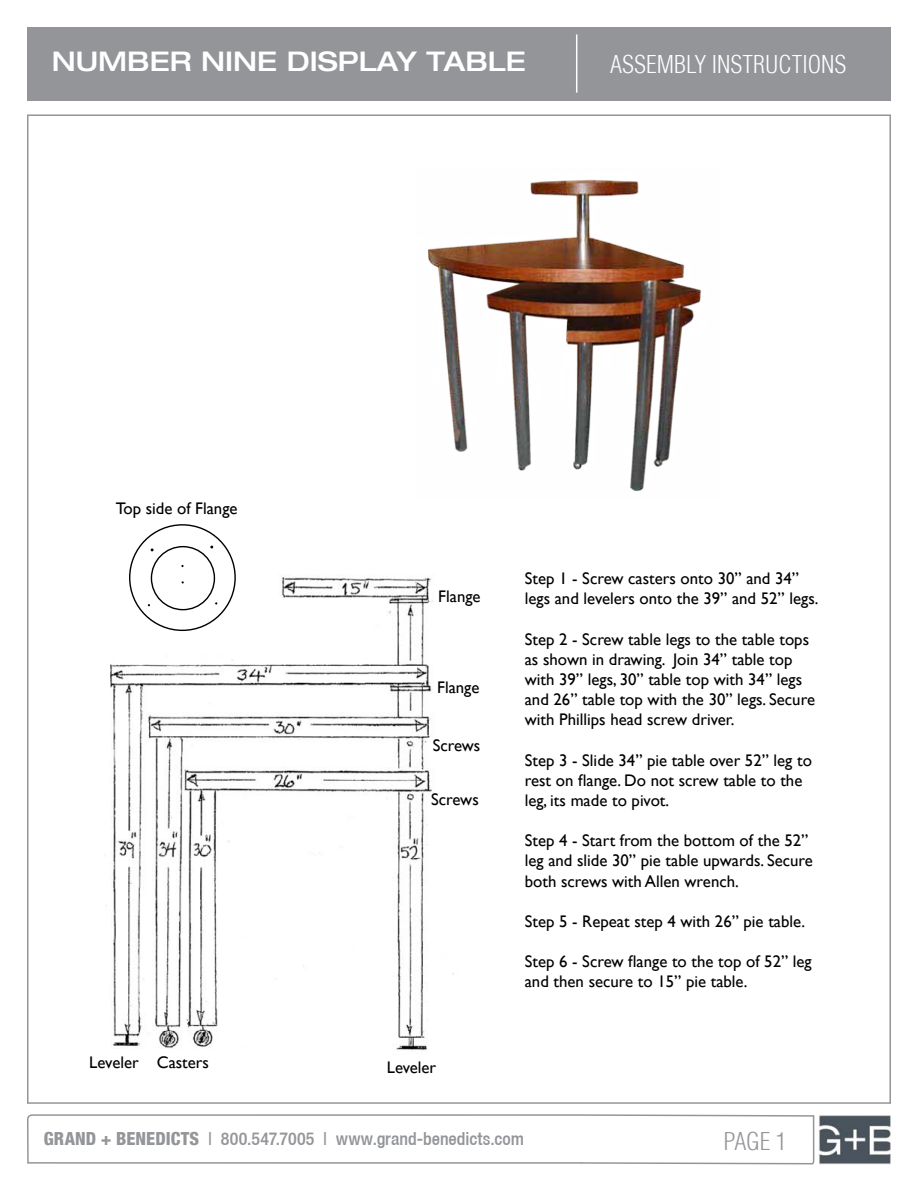
<style>
.page{position:relative;width:918px;height:1188px;background:#fff}
.page>*{position:absolute;margin:0;border:0;box-sizing:border-box;transform-origin:0 0}
.t1{font:500 expanded 27px "Helvetica 63";color:#fff}
.t2{font:300 condensed 24px "Helvetica";color:#fff}
.t3{font:300 condensed 24px "Helvetica";color:#939598}
.t4{font:500 condensed 18px "Helvetica 67";color:#939598}
.t5{font:16.8px/20.1px "Gill Sans";color:#000}
.s1{font-family:"Helvetica 87";font-weight:800}
</style>
<div class="page">
<div style="left:27px;top:27px;width:864px;height:74px;background:#939598"></div>
<hr style="left:576px;top:34px;width:1px;height:59px;background:#fff">
<svg style="left:27px;top:1114px;width:788px;height:51px"></svg>
<img style="left:819px;top:1115px;width:72px;height:50px">
<img style="left:427px;top:179px;width:274px;height:312px">
<img style="left:106px;top:545px;width:348px;height:506px">
<div style="left:151px;top:546px;width:64px;height:64px;border:1px solid #000;border-radius:50%"></div>
<h1 class="t1" style="left:52px;top:45px;width:476px">NUMBER NINE DISPLAY TABLE</h1>
<h2 class="t2" style="left:610px;top:49px;width:238px">ASSEMBLY INSTRUCTIONS</h2>
<p class="t5" style="left:116px;top:498px;width:123px">Top side of Flange</p>
<p class="t5" style="left:89px;top:1052px;width:121px">Leveler Casters</p>
<p class="t5" style="left:438px;top:586px;width:44px">Flange</p>
<p class="t5" style="left:437px;top:678px;width:44px">Flange</p>
<p class="t5" style="left:433px;top:735px;width:49px">Screws</p>
<p class="t5" style="left:431px;top:790px;width:49px">Screws</p>
<p class="t5" style="left:387px;top:1058px;width:51px">Leveler</p>
<p class="t5" style="left:525px;top:569px;width:295px">Step 1 - Screw casters onto 30” and 34” legs and levelers onto the 39” and 52” legs.</p>
<p class="t5" style="left:525px;top:629px;width:292px">Step 2 - Screw table legs to the table tops as shown in drawing. Join 34” table top with 39” legs, 30” table top with 34” legs and 26” table top with the 30” legs. Secure with Phillips head screw driver.</p>
<p class="t5" style="left:525px;top:750px;width:289px">Step 3 - Slide 34” pie table over 52” leg to rest on flange. Do not screw table to the leg, its made to pivot.</p>
<p class="t5" style="left:525px;top:831px;width:290px">Step 4 - Start from the bottom of the 52” leg and slide 30” pie table upwards. Secure both screws with Allen wrench.</p>
<p class="t5" style="left:525px;top:912px;width:282px">Step 5 - Repeat step 4 with 26” pie table.</p>
<p class="t5" style="left:525px;top:952px;width:288px">Step 6 - Screw flange to the top of 52” leg and then secure to 15” pie table.</p>
<p class="t4" style="left:44px;top:1128px;width:482px"><span class="s1">GRAND + BENEDICTS</span> | 800.547.7005 | www.grand-benedicts.com</p>
<h2 class="t3" style="left:723px;top:1127px;width:65px">PAGE 1</h2>
</div>
